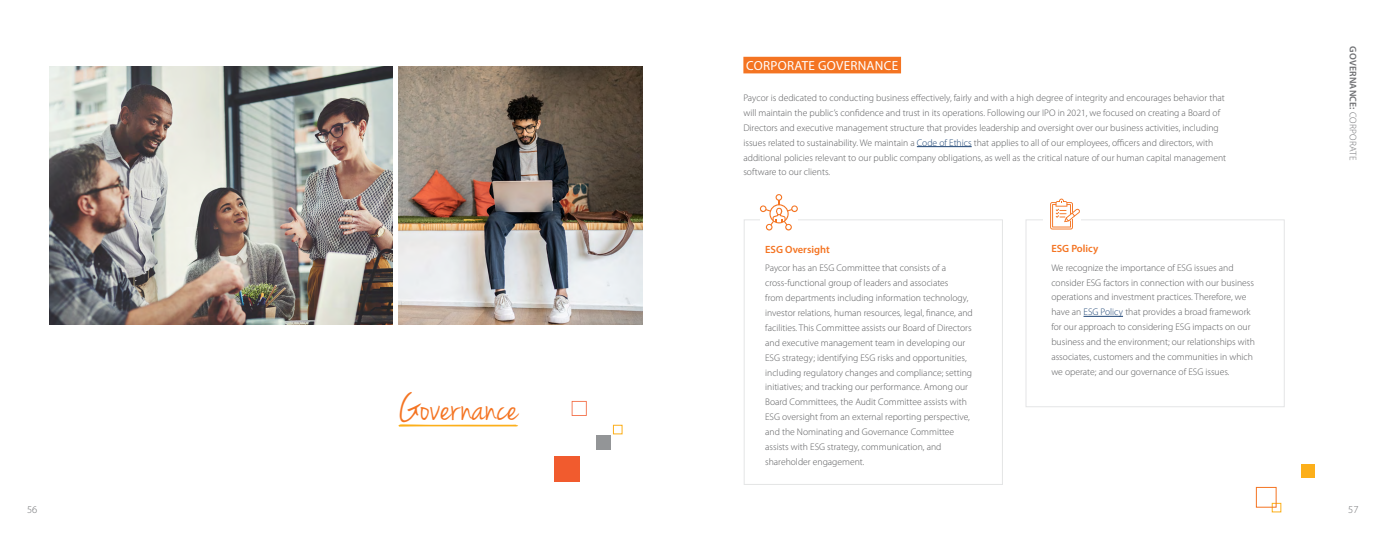
<style>
.page{position:relative;width:1386px;height:536px;background:#fff}
.page>*{position:absolute;margin:0;border:0;box-sizing:border-box;transform-origin:0 0}
.t1{font:43.75px "Jenna Sue";color:#f47422}
.t2{font:13.12px "Myriad Pro";letter-spacing:.02em;color:#fff}
.t3{font:600 10.5px "Myriad Pro";color:#f47422}
.t4{font:300 10.5px "Myriad Pro";color:#6d6e71}
.t5{font:300 9.62px/14.9px "Myriad Pro";color:#58595b}
.t6{font:600 9.62px "Myriad Pro";letter-spacing:.02em;color:#6d6e71}
.s1{color:#1c4373}
.s2{font-weight:300}
</style>
<div class="page">
<img style="left:49px;top:66px;width:343px;height:258px">
<img style="left:398px;top:66px;width:245px;height:258px">
<svg style="left:398px;top:424px;width:120px;height:2px"></svg>
<div style="left:596px;top:435px;width:15px;height:15px;background:#939597"></div>
<svg style="left:572px;top:401px;width:15px;height:15px"></svg>
<div style="left:613px;top:425px;width:9px;height:9px;border:1px solid #fcaf1a"></div>
<div style="left:554px;top:456px;width:25px;height:25px;background:#f15b2e"></div>
<div style="left:743px;top:57px;width:158px;height:16px;background:#f47422"></div>
<hr style="left:917px;top:146px;width:55px;height:1px;background:#1c4373">
<hr style="left:1084px;top:316px;width:39px;height:1px;background:#1c4373">
<div style="left:1272px;top:503px;width:9px;height:9px;border:1px solid #fcaf1a"></div>
<div style="left:1256px;top:487px;width:21px;height:20px;border:1px solid #f47422"></div>
<div style="left:744px;top:219px;width:259px;height:265px;border:1px solid #e4e5e6"></div>
<div style="left:1026px;top:219px;width:259px;height:188px;border:1px solid #e4e5e6"></div>
<div style="left:1043px;top:210px;width:37px;height:14px;background:#fff"></div>
<svg style="left:1050px;top:198px;width:30px;height:31px"></svg>
<div style="left:1301px;top:464px;width:13px;height:13px;background:#fcaf1a"></div>
<svg style="left:760px;top:194px;width:38px;height:36px"></svg>
<h1 class="t1" style="left:398px;top:381px;width:122px">Governance</h1>
<h2 class="t2" style="left:746px;top:58px;width:153px">CORPORATE GOVERNANCE</h2>
<p class="t5" style="left:743px;top:90px;width:484px">Paycor is dedicated to conducting business effectively, fairly and with a high degree of integrity and encourages behavior that will maintain the public’s confidence and trust in its operations. Following our IPO in 2021, we focused on creating a Board of Directors and executive management structure that provides leadership and oversight over our business activities, including issues related to sustainability. We maintain a <span class="s1">Code of Ethics</span> that applies to all of our employees, officers and directors, with additional policies relevant to our public company obligations, as well as the critical nature of our human capital management software to our clients.</p>
<p class="t3" style="left:765px;top:242px;width:66px">ESG Oversight</p>
<p class="t5" style="left:765px;top:260px;width:209px">Paycor has an ESG Committee that consists of a cross-functional group of leaders and associates<br>from departments including information technology, investor relations, human resources, legal, finance, and facilities. This Committee assists our Board of Directors and executive management team in developing our ESG strategy; identifying ESG risks and opportunities, including regulatory changes and compliance; setting initiatives; and tracking our performance. Among our Board Committees, the Audit Committee assists with ESG oversight from an external reporting perspective, and the Nominating and Governance Committee assists with ESG strategy, communication, and shareholder engagement.</p>
<p class="t3" style="left:1051px;top:241px;width:49px">ESG Policy</p>
<p class="t5" style="left:1051px;top:260px;width:205px">We recognize the importance of ESG issues and consider ESG factors in connection with our business operations and investment practices. Therefore, we have an <span class="s1">ESG Policy</span> that provides a broad framework for our approach to considering ESG impacts on our business and the environment; our relationships with associates, customers and the communities in which we operate; and our governance of ESG issues.</p>
<p class="t6" style="left:1359px;top:46px;width:115px;rotate:90deg">GOVERNANCE: <span class="s2">CORPORATE</span></p>
<p class="t4" style="left:27px;top:502px;width:12px">56</p>
<p class="t4" style="left:1348px;top:502px;width:12px">57</p>
</div>
